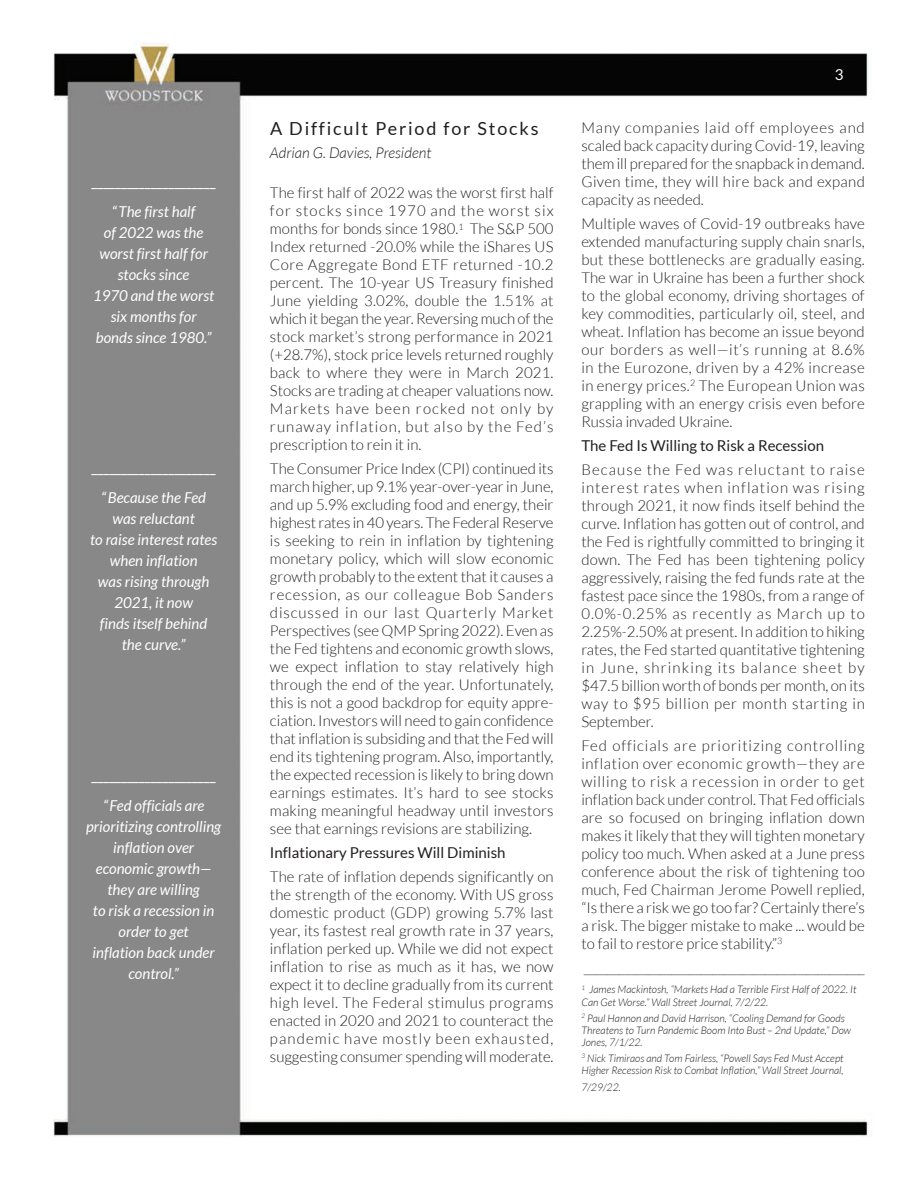
<style>
.page{position:relative;width:918px;height:1188px;background:#fff}
.page>*{position:absolute;margin:0;border:0;box-sizing:border-box;transform-origin:0 0}
.t1{font:18px "Lato";letter-spacing:.1em;color:#231f20}
.t2{font:300 15px/18px "Lato";color:#231f20;text-align:justify}
.t3{font:italic 15px/21px "Lato";color:#fff;text-align:center}
.t4{font:15px "Lato";color:#fff}
.t5{font:15px "Lato";color:#231f20}
.t6{font:italic 300 15px "Lato";color:#231f20}
.t7{font:italic 300 10.5px/12.6px "Lato";color:#231f20}
</style>
<div class="page">
<img style="left:53px;top:42px;width:816px;height:1095px">
<p class="t4" style="left:92px;top:172px;width:126px">_____________________</p>
<p class="t3" style="left:93px;top:200px;width:123px">“The first half<br>of 2022 was the worst first half for stocks since<br>1970 and the worst six months for bonds since 1980.”</p>
<p class="t4" style="left:92px;top:458px;width:126px">_____________________</p>
<p class="t3" style="left:90px;top:487px;width:129px">“Because the Fed was reluctant<br>to raise interest rates when inflation<br>was rising through<br>2021, it now<br>finds itself behind the curve.”</p>
<p class="t4" style="left:92px;top:766px;width:126px">_____________________</p>
<p class="t3" style="left:86px;top:794px;width:137px">“Fed officials are prioritizing controlling inflation over economic growth— they are willing<br>to risk a recession in order to get<br>inflation back under control.”</p>
<p class="t1" style="left:270px;top:118px;width:270px">A Difficult Period for Stocks</p>
<p class="t6" style="left:270px;top:143px;width:163px">Adrian G. Davies, President</p>
<p class="t2" style="left:270px;top:184px;width:285px">The first half of 2022 was the worst first half for stocks since 1970 and the worst six months for bonds since 1980.<sup>1</sup> The S&amp;P 500<br>Index returned -20.0% while the iShares US Core Aggregate Bond ETF returned -10.2 percent. The 10-year US Treasury finished June yielding 3.02%, double the 1.51% at which it began the year. Reversing much of the stock market’s strong performance in 2021 (+28.7%), stock price levels returned roughly back to where they were in March 2021.<br>Stocks are trading at cheaper valuations now.<br>Markets have been rocked not only by runaway inflation, but also by the Fed’s prescription to rein it in.</p>
<p class="t2" style="left:270px;top:460px;width:285px">The Consumer Price Index (CPI) continued its march higher, up 9.1% year-over-year in June, and up 5.9% excluding food and energy, their highest rates in 40 years. The Federal Reserve is seeking to rein in inflation by tightening monetary policy, which will slow economic growth probably to the extent that it causes a recession, as our colleague Bob Sanders discussed in our last Quarterly Market Perspectives (see QMP Spring 2022). Even as the Fed tightens and economic growth slows, we expect inflation to stay relatively high through the end of the year. Unfortunately, this is not a good backdrop for equity appre&shy;ciation. Investors will need to gain confidence that inflation is subsiding and that the Fed will end its tightening program. Also, importantly, the expected recession is likely to bring down earnings estimates. It’s hard to see stocks making meaningful headway until investors see that earnings revisions are stabilizing.</p>
<p class="t5" style="left:270px;top:844px;width:237px">Inflationary Pressures Will Diminish</p>
<p class="t2" style="left:270px;top:868px;width:285px">The rate of inflation depends significantly on the strength of the economy. With US gross domestic product (GDP) growing 5.7% last year, its fastest real growth rate in 37 years, inflation perked up. While we did not expect inflation to rise as much as it has, we now expect it to decline gradually from its current high level. The Federal stimulus programs enacted in 2020 and 2021 to counteract the pandemic have mostly been exhausted, suggesting consumer spending will moderate.</p>
<p class="t4" style="left:835px;top:65px;width:10px">3</p>
<p class="t2" style="left:581px;top:118px;width:285px">Many companies laid off employees and scaled back capacity during Covid-19, leaving them ill prepared for the snapback in demand.<br>Given time, they will hire back and expand capacity as needed.</p>
<p class="t2" style="left:581px;top:214px;width:285px">Multiple waves of Covid-19 outbreaks have extended manufacturing supply chain snarls, but these bottlenecks are gradually easing.<br>The war in Ukraine has been a further shock to the global economy, driving shortages of key commodities, particularly oil, steel, and wheat. Inflation has become an issue beyond our borders as well—it’s running at 8.6% in the Eurozone, driven by a 42% increase in energy prices.<sup>2</sup> The European Union was grappling with an energy crisis even before Russia invaded Ukraine.</p>
<p class="t5" style="left:581px;top:436px;width:244px">The Fed Is Willing to Risk a Recession</p>
<p class="t2" style="left:581px;top:460px;width:285px">Because the Fed was reluctant to raise interest rates when inflation was rising through 2021, it now finds itself behind the curve. Inflation has gotten out of control, and the Fed is rightfully committed to bringing it down. The Fed has been tightening policy aggressively, raising the fed funds rate at the fastest pace since the 1980s, from a range of 0.0%-0.25% as recently as March up to 2.25%-2.50% at present. In addition to hiking rates, the Fed started quantitative tightening in June, shrinking its balance sheet by $47.5 billion worth of bonds per month, on its way to $95 billion per month starting in September.</p>
<p class="t2" style="left:581px;top:736px;width:285px">Fed officials are prioritizing controlling inflation over economic growth—they are willing to risk a recession in order to get inflation back under control. That Fed officials are so focused on bringing inflation down makes it likely that they will tighten monetary policy too much. When asked at a June press conference about the risk of tightening too much, Fed Chairman Jerome Powell replied, “Is there a risk we go too far? Certainly there’s a risk. The bigger mistake to make ... would be to fail to restore price stability.”<sup>3</sup></p>
<p class="t2" style="left:584px;top:958px;width:282px">________________________________________________</p>
<p class="t7" style="left:581px;top:983px;width:277px"><sup>1</sup> James Mackintosh, “Markets Had a Terrible First Half of 2022. It<br>Can Get Worse.” Wall Street Journal, 7/2/22.</p>
<p class="t7" style="left:581px;top:1012px;width:271px;line-height:12px"><sup>2</sup> Paul Hannon and David Harrison, “Cooling Demand for Goods<br>Threatens to Turn Pandemic Boom Into Bust – 2nd Update,” Dow<br>Jones, 7/1/22.</p>
<p class="t7" style="left:581px;top:1051px;width:264px"><sup>3</sup> Nick Timiraos and Tom Fairless, “Powell Says Fed Must Accept<br>Higher Recession Risk to Combat Inflation,” Wall Street Journal,</p>
<p class="t7" style="left:581px;top:1080px;width:41px">7/29/22.</p>
</div>
